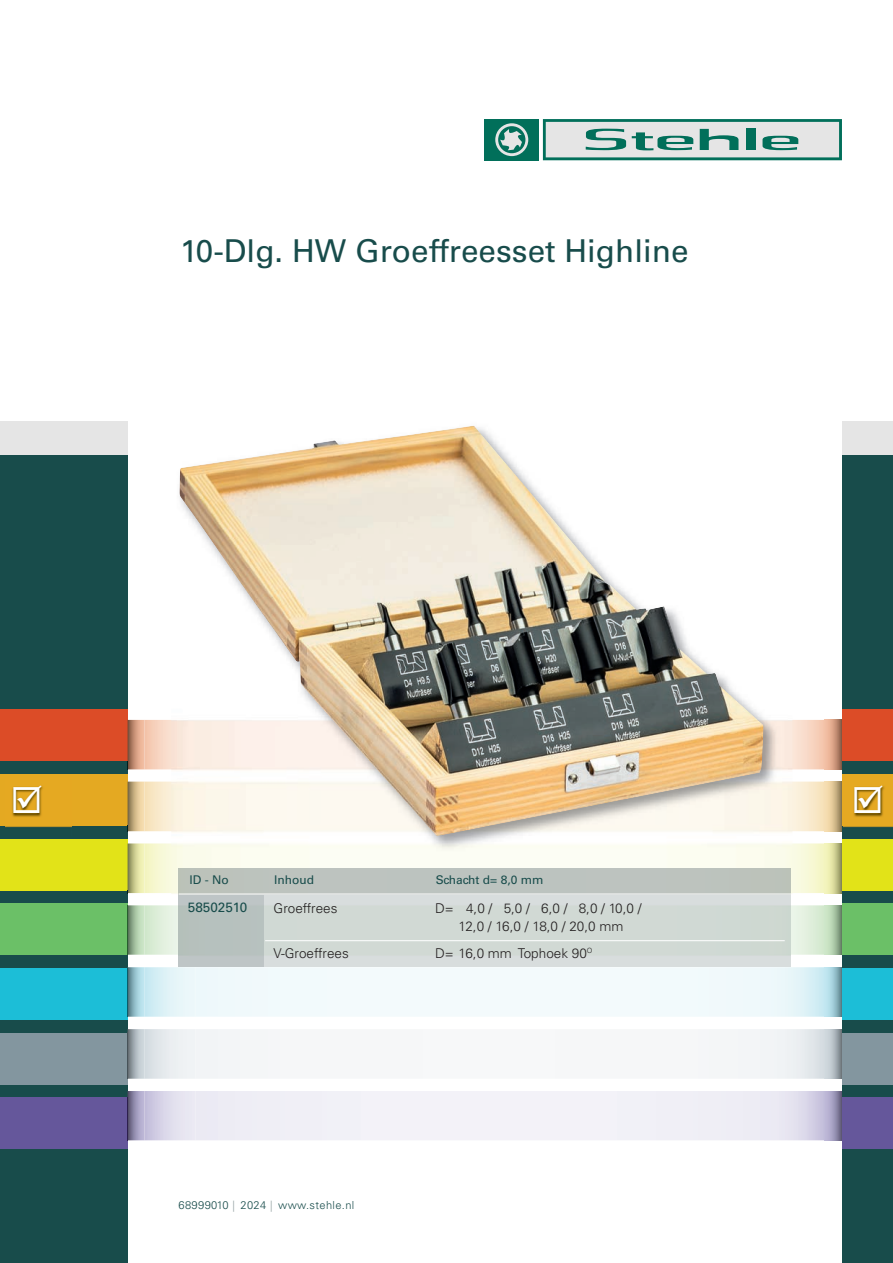
<style>
.page{position:relative;width:893px;height:1263px;background:#fff}
.page>*{position:absolute;margin:0;border:0;box-sizing:border-box;transform-origin:0 0}
.t1{font:31.5px "Univers LT Std";color:#184c4b}
.t2{font:300 13.5px/18px "Univers LT Std";letter-spacing:-.045em;color:#231f20;text-align:center}
.t3{font:300 13.5px "Univers LT Std";color:#231f20}
.t4{font:13.5px "Univers LT Std";color:#184c4b}
.t5{font:12px "Univers LT Std";color:#184c4b}
.t6{font:300 11.1px "Univers LT Std";letter-spacing:.03em;color:#184c4b}
.s1{color:#929fa0}
</style>
<div class="page">
<img style="left:145px;top:905px;width:34px;height:50px">
<div style="left:0;top:421px;width:128px;height:34px;background:#e5e5e5"></div>
<div style="left:0;top:455px;width:128px;height:808px;background:#184c4b"></div>
<div style="left:0;top:709px;width:128px;height:52px;background:#dc4c27"></div>
<div style="left:0;top:774px;width:128px;height:52px;background:#e4a922"></div>
<div style="left:0;top:839px;width:128px;height:51px;background:#e2e318"></div>
<div style="left:0;top:903px;width:128px;height:52px;background:#6bc067"></div>
<div style="left:0;top:968px;width:128px;height:52px;background:#1cbed7"></div>
<div style="left:0;top:1033px;width:128px;height:51px;background:#83969f"></div>
<div style="left:0;top:1097px;width:128px;height:52px;background:#65579b"></div>
<div style="left:842px;top:421px;width:51px;height:34px;background:#e5e5e5"></div>
<div style="left:842px;top:455px;width:51px;height:808px;background:#184c4b"></div>
<div style="left:842px;top:709px;width:51px;height:52px;background:#dc4c27"></div>
<div style="left:842px;top:774px;width:51px;height:52px;background:#e4a922"></div>
<div style="left:842px;top:839px;width:51px;height:51px;background:#e2e318"></div>
<div style="left:842px;top:903px;width:51px;height:52px;background:#6bc067"></div>
<div style="left:842px;top:968px;width:51px;height:52px;background:#1cbed7"></div>
<div style="left:842px;top:1033px;width:51px;height:51px;background:#83969f"></div>
<div style="left:842px;top:1097px;width:51px;height:52px;background:#65579b"></div>
<svg style="left:128px;top:720px;width:697px;height:49px"></svg>
<img style="left:128px;top:720px;width:1px;height:41px">
<svg style="left:128px;top:782px;width:697px;height:49px"></svg>
<img style="left:128px;top:782px;width:1px;height:44px">
<svg style="left:128px;top:843px;width:697px;height:50px"></svg>
<img style="left:128px;top:843px;width:1px;height:47px">
<img style="left:129px;top:905px;width:16px;height:50px">
<img style="left:128px;top:905px;width:1px;height:50px">
<svg style="left:128px;top:967px;width:697px;height:50px"></svg>
<img style="left:128px;top:968px;width:1px;height:49px">
<svg style="left:128px;top:1029px;width:697px;height:50px"></svg>
<img style="left:128px;top:1033px;width:1px;height:46px">
<svg style="left:128px;top:1091px;width:697px;height:49px"></svg>
<img style="left:128px;top:1097px;width:1px;height:43px">
<img style="left:825px;top:720px;width:17px;height:49px">
<img style="left:825px;top:782px;width:17px;height:49px">
<img style="left:825px;top:843px;width:17px;height:50px">
<img style="left:825px;top:905px;width:17px;height:50px">
<img style="left:825px;top:967px;width:17px;height:50px">
<img style="left:825px;top:1029px;width:17px;height:50px">
<img style="left:825px;top:1091px;width:17px;height:49px">
<div style="left:485px;top:119px;width:54px;height:41px;background:#016f5a"></div>
<svg style="left:495px;top:123px;width:33px;height:33px"></svg>
<svg style="left:543px;top:119px;width:299px;height:41px"></svg>
<img style="left:171px;top:719px;width:621px;height:176px">
<img style="left:179px;top:425px;width:585px;height:411px">
<hr style="left:179px;top:894px;width:612px;height:1px;background:#fff">
<img style="left:6px;top:787px;width:66px;height:41px">
<img style="left:843px;top:786px;width:50px;height:42px">
<svg style="left:14px;top:786px;width:28px;height:27px"></svg>
<svg style="left:854px;top:786px;width:29px;height:27px"></svg>
<h1 class="t1" style="left:180px;top:240px;width:510px">10-Dlg. HW Groeffreesset Highline</h1>
<p class="t5" style="left:189px;top:875px;width:41px">ID - No</p>
<p class="t5" style="left:274px;top:875px;width:41px">Inhoud</p>
<p class="t5" style="left:436px;top:875px;width:109px">Schacht d= 8,0 mm</p>
<p class="t3" style="left:274px;top:900px;width:65px">Groeffrees</p>
<p class="t2" style="left:435px;top:899px;width:208px">D= 4,0 / 5,0 / 6,0 / 8,0 / 10,0 /<br>12,0 / 16,0 / 18,0 / 20,0 mm</p>
<p class="t3" style="left:274px;top:945px;width:77px">V-Groeffrees</p>
<p class="t3" style="left:435px;top:945px;width:159px">D= 16,0 mm Tophoek 90<sup>O</sup></p>
<p class="t4" style="left:188px;top:902px;width:61px">58502510</p>
<p class="t6" style="left:179px;top:1198px;width:177px">68999010 <span class="s1">|</span> 2024 <span class="s1">|</span> www.stehle.nl</p>
</div>
